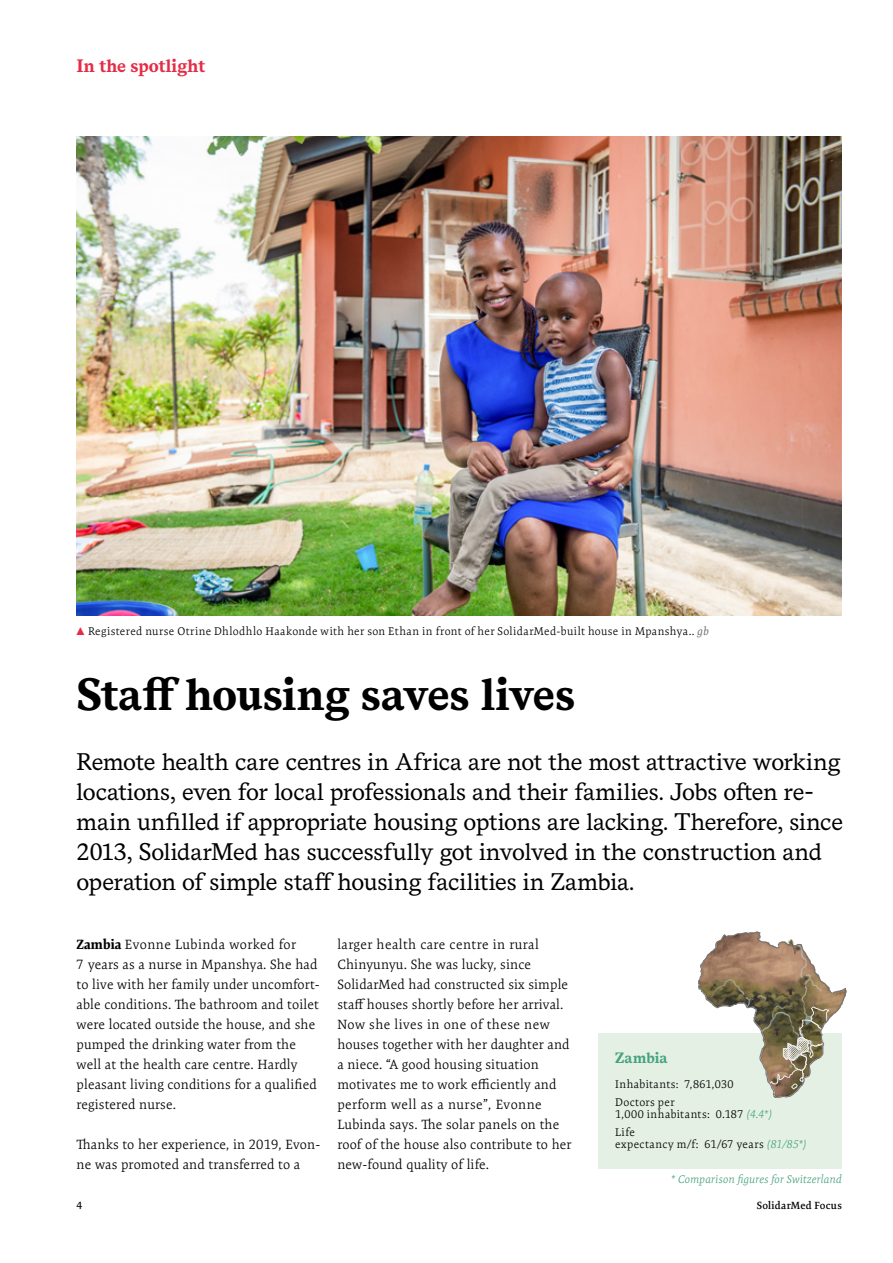
<style>
.page{position:relative;width:893px;height:1263px;background:#fff}
.page>*{position:absolute;margin:0;border:0;box-sizing:border-box;transform-origin:0 0}
.t1{font:700 45px "Messina Serif";letter-spacing:-.01em;color:#000}
.t2{font:24px/30px "Messina Serif";letter-spacing:-.005em;color:#000}
.t3{font:700 18px "Messina Serif";color:#e52c45}
.t4{font:700 15px "Messina Serif";letter-spacing:.005em;color:#47a180}
.t5{font:300 13.5px/20px "Expo Serif Pro";letter-spacing:.01em;color:#000}
.t6{font:300 11.25px/18px "Expo Serif Pro";letter-spacing:.035em;color:#000}
.t7{font:italic 300 11.25px "Expo Serif Pro";letter-spacing:.015em;color:#47a180}
.t8{font:600 10.5px "Expo Serif Pro";letter-spacing:.02em;color:#000}
.s1{font-family:"Andale Mono";font-weight:400;font-size:13.5px;color:#e52c45}
.s2{font-weight:400;font-style:italic;color:#6c6c66}
.s3{font-weight:700}
.s4{font-style:italic;color:#47a180}
</style>
<div class="page">
<div style="left:598px;top:1033px;width:244px;height:136px;background:#e3f0e3"></div>
<svg style="left:698px;top:932px;width:149px;height:166px"></svg>
<img style="left:77px;top:136px;width:765px;height:480px">
<h3 class="t3" style="left:77px;top:52px;width:130px">In the spotlight</h3>
<p class="t6" style="left:77px;top:622px;width:634px"><span class="s1">▲</span> Registered nurse Otrine Dhlodhlo Haakonde with her son Ethan in front of her SolidarMed-built house in Mpanshya.. <span class="s2">gb</span></p>
<h1 class="t1" style="left:77px;top:660px;width:500px">Staff housing saves lives</h1>
<p class="t2" style="left:77px;top:746px;width:768px">Remote health care centres in Africa are not the most attractive working locations, even for local professionals and their families. Jobs often re&shy;main unfilled if appropriate housing options are lacking. Therefore, since 2013, SolidarMed has successfully got involved in the construction and operation of simple staff housing facilities in Zambia.</p>
<p class="t5" style="left:77px;top:935px;width:245px"><span class="s3">Zambia</span> Evonne Lubinda worked for<br>7 years as a nurse in Mpanshya. She had to live with her family under uncomfort&shy;able conditions. The bathroom and toilet were located outside the house, and she pumped the drinking water from the well at the health care centre. Hardly pleasant living conditions for a qualified registered nurse.</p>
<p class="t5" style="left:77px;top:1134px;width:245px">Thanks to her experience, in 2019, Evon&shy;ne was promoted and transferred to a</p>
<p class="t5" style="left:337px;top:935px;width:236px">larger health care centre in rural Chinyunyu. She was lucky, since SolidarMed had constructed six simple staff houses shortly before her arrival.<br>Now she lives in one of these new houses together with her daughter and a niece. “A good housing situation motivates me to work efficiently and perform well as a nurse”, Evonne Lubinda says. The solar panels on the roof of the house also contribute to her new-found quality of life.</p>
<p class="t4" style="left:615px;top:1046px;width:54px">Zambia</p>
<p class="t6" style="left:615px;top:1075px;width:120px">Inhabitants: 7,861,030<br>Doctors per</p>
<p class="t6" style="left:615px;top:1105px;width:159px">1,000 inhabitants: 0.187 <span class="s4">(4.4*)<br></span>Life</p>
<p class="t6" style="left:615px;top:1135px;width:193px">expectancy m/f: 61/67 years <span class="s4">(81/85*)</span></p>
<p class="t7" style="left:671px;top:1173px;width:172px">* Comparison figures for Switzerland</p>
<p class="t8" style="left:77px;top:1199px;width:7px">4</p>
<p class="t8" style="left:757px;top:1199px;width:87px">SolidarMed Focus</p>
</div>
